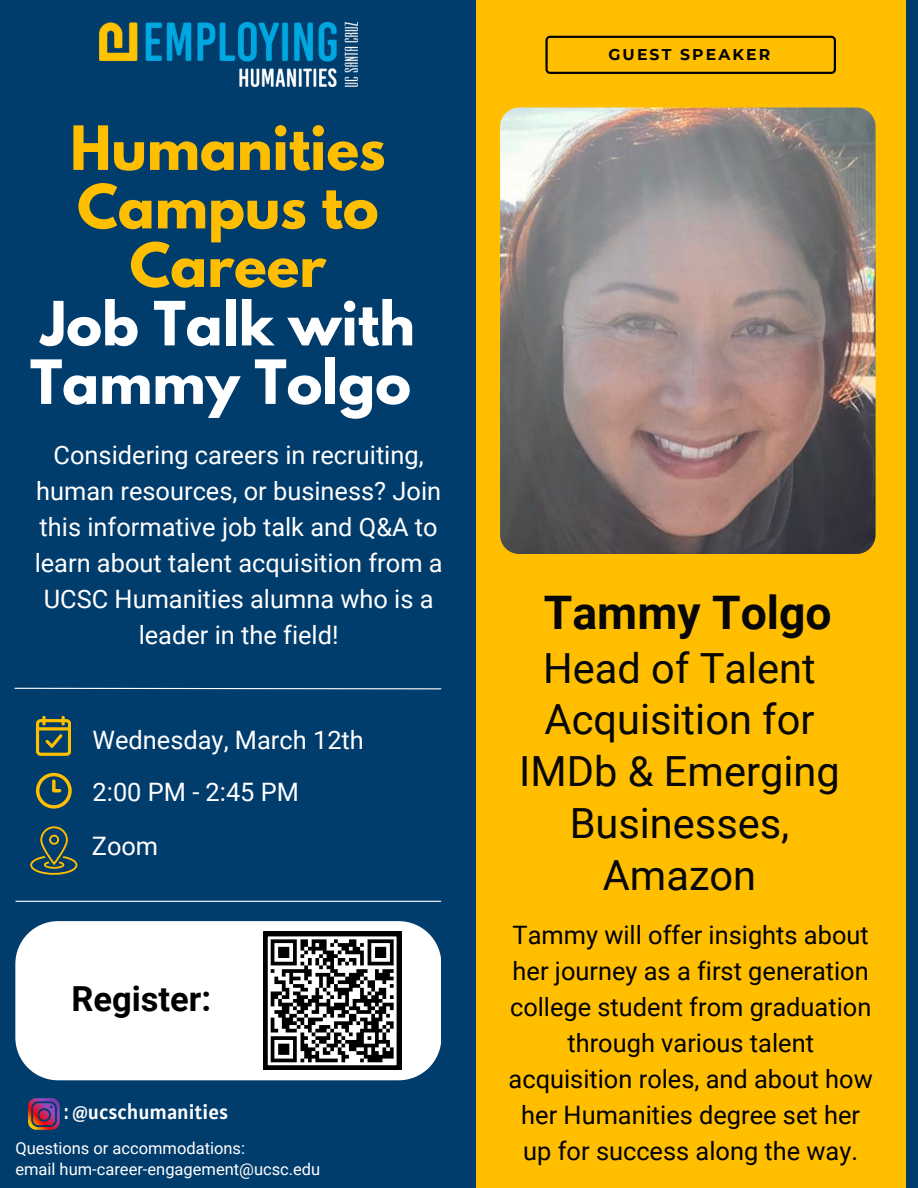
<style>
.page{position:relative;width:918px;height:1188px;background:#003c6c}
.page>*{position:absolute;margin:0;border:0;box-sizing:border-box;transform-origin:0 0}
.t1{font:700 54px/58.5px "League Spartan";color:#ffbf00;text-align:center}
.t2{font:700 46.2px "Roboto";color:#070707}
.t3{font:41.55px/51.8px "Roboto";color:#070707;text-align:center}
.t4{font:700 34.5px "Roboto";color:#000}
.t5{font:25.35px/36px "Roboto";color:#fff;text-align:center}
.t6{font:25.35px/36px "Roboto";color:#000;text-align:center}
.t7{font:20.55px "Alatsi";color:#fff}
.t8{font:16.5px "Roboto";color:#fff}
.t9{font:700 15.6px "Montserrat";letter-spacing:.14em;color:#000}
.s1{color:#fff}
</style>
<div class="page">
<div style="left:476px;top:0;width:430px;height:1188px;background:#ffbf00"></div>
<svg style="left:545px;top:36px;width:291px;height:38px"></svg>
<svg style="left:36px;top:716px;width:35px;height:40px"></svg>
<svg style="left:36px;top:773px;width:36px;height:36px"></svg>
<hr style="left:16px;top:901px;width:425px;height:1px;background:#fff">
<svg style="left:14px;top:687px;width:428px;height:3px"></svg>
<svg style="left:30px;top:826px;width:47px;height:49px"></svg>
<div style="left:15px;top:921px;width:426px;height:159px;background:#fff"></div>
<img style="left:28px;top:1098px;width:32px;height:32px">
<img style="left:500px;top:108px;width:375px;height:445px;border-radius:19px">
<img style="left:100px;top:23px;width:257px;height:64px">
<svg style="left:263px;top:932px;width:138px;height:138px"></svg>
<h6 class="t1" style="left:30px;top:126px;width:386px">Humanities<br>Campus to<br>Career<br><span class="s1">Job Talk with<br>Tammy Tolgo</span></h6>
<p class="t5" style="left:35px;top:438px;width:410px">Considering careers in recruiting, human resources, or business? Join this informative job talk and Q&amp;A to learn about talent acquisition from a<br>UCSC Humanities alumna who is a leader in the field!</p>
<h6 class="t5" style="left:93px;top:722px;width:273px">Wednesday, March 12th</h6>
<p class="t5" style="left:93px;top:775px;width:208px">2:00 PM - 2:45 PM</p>
<h5 class="t5" style="left:92px;top:828px;width:68px">Zoom</h5>
<p class="t4" style="left:71px;top:979px;width:141px">Register:</p>
<p class="t7" style="left:64px;top:1099px;width:165px">: @ucschumanities</p>
<h2 class="t8" style="left:15px;top:1139px;width:231px">Questions or accommodations:</h2>
<h3 class="t8" style="left:15px;top:1159px;width:307px">email hum-career-engagement@ucsc.edu</h3>
<h1 class="t9" style="left:608px;top:45px;width:164px">GUEST SPEAKER</h1>
<h6 class="t2" style="left:544px;top:586px;width:289px">Tammy Tolgo</h6>
<p class="t3" style="left:519px;top:643px;width:322px">Head of Talent<br>Acquisition for<br>IMDb &amp; Emerging<br>Businesses,<br>Amazon</p>
<p class="t6" style="left:509px;top:918px;width:366px">Tammy will offer insights about her journey as a first generation college student from graduation through various talent acquisition roles, and about how her Humanities degree set her up for success along the way.</p>
</div>
